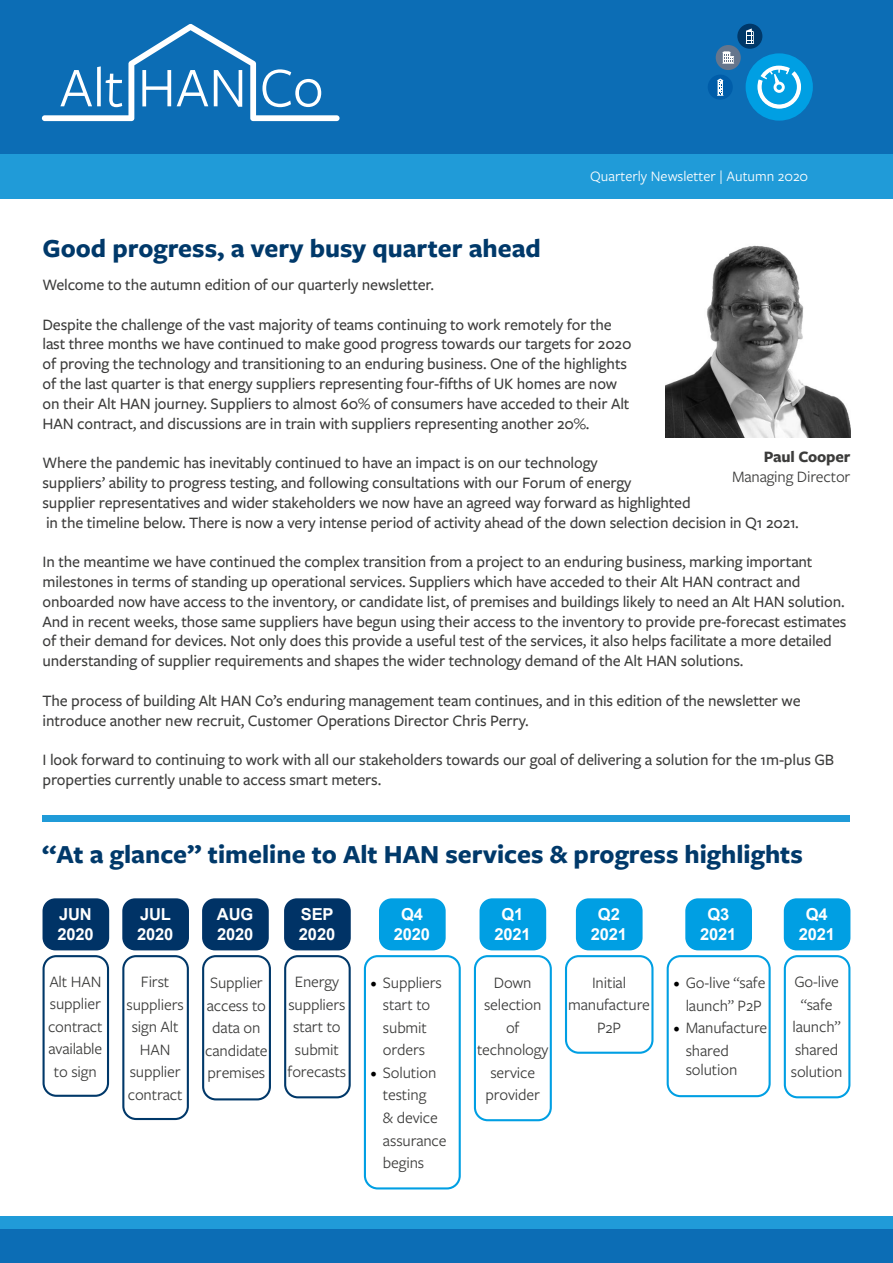
<style>
.page{position:relative;width:893px;height:1263px;background:#fff}
.page>*{position:absolute;margin:0;border:0;box-sizing:border-box;transform-origin:0 0}
.t1{font:700 27px "Freight Sans Pro";color:#00396a}
.t2{font:500 16.5px/19.8px "Freight Sans Pro";letter-spacing:-.01em;color:#3c3c3b}
.t3{font:16.5px/22.5px "Freight Sans Pro";letter-spacing:-.01em;color:#3c3c3b;text-align:center}
.t4{font:700 16.5px/19.8px "Arial";letter-spacing:-.01em;color:#fff;text-align:center}
.t5{font:700 16.5px "Freight Sans Pro";letter-spacing:-.01em;color:#3c3c3b}
.t6{font:15px "Freight Sans Pro";color:#fff}
.s1{font-family:"Minion Pro";font-size:18px;color:#000}
</style>
<div class="page">
<div style="left:0;top:0;width:893px;height:199px;background:#209bd8"></div>
<div style="left:0;top:0;width:893px;height:154px;background:#0c6db5"></div>
<div style="left:0;top:1216px;width:893px;height:47px;background:#209bd8"></div>
<div style="left:0;top:1230px;width:893px;height:33px;background:#0c6db5"></div>
<svg style="left:42px;top:24px;width:298px;height:97px"></svg>
<div style="left:708px;top:75px;width:25px;height:25px;background:#005da9;border-radius:50%"></div>
<svg style="left:717px;top:79px;width:7px;height:17px"></svg>
<div style="left:746px;top:53px;width:67px;height:68px;background:#009fe3;border-radius:50%"></div>
<svg style="left:757px;top:61px;width:44px;height:48px"></svg>
<div style="left:716px;top:45px;width:25px;height:25px;background:#66768d;border-radius:50%"></div>
<svg style="left:722px;top:51px;width:12px;height:13px"></svg>
<div style="left:737px;top:24px;width:25px;height:25px;background:#003869;border-radius:50%"></div>
<svg style="left:746px;top:28px;width:8px;height:16px"></svg>
<img style="left:665px;top:245px;width:185px;height:192px">
<div style="left:43px;top:815px;width:807px;height:7px;background:#209bd8"></div>
<div style="left:43px;top:898px;width:66px;height:52px;background:#036;border-radius:13px"></div>
<div style="left:43px;top:955px;width:66px;height:142px;border:2px solid #003869;border-radius:13px"></div>
<div style="left:122px;top:955px;width:67px;height:165px;border:2px solid #003869;border-radius:13px"></div>
<div style="left:122px;top:898px;width:67px;height:52px;background:#036;border-radius:13px"></div>
<div style="left:202px;top:955px;width:69px;height:145px;border:2px solid #003869;border-radius:13px"></div>
<div style="left:202px;top:898px;width:67px;height:52px;background:#036;border-radius:13px"></div>
<div style="left:284px;top:955px;width:67px;height:143px;border:2px solid #003869;border-radius:13px"></div>
<div style="left:284px;top:898px;width:67px;height:52px;background:#036;border-radius:13px"></div>
<div style="left:479px;top:898px;width:67px;height:52px;background:#009fe3;border-radius:13px"></div>
<div style="left:474px;top:955px;width:78px;height:166px;border:2px solid #009fe3;border-radius:13px"></div>
<div style="left:576px;top:898px;width:67px;height:52px;background:#009fe3;border-radius:13px"></div>
<div style="left:565px;top:955px;width:88px;height:99px;border:2px solid #009fe3;border-radius:13px"></div>
<div style="left:685px;top:898px;width:67px;height:52px;background:#009fe3;border-radius:13px"></div>
<div style="left:667px;top:955px;width:104px;height:142px;border:2px solid #009fe3;border-radius:13px"></div>
<div style="left:784px;top:898px;width:66px;height:52px;background:#009fe3;border-radius:13px"></div>
<div style="left:784px;top:955px;width:66px;height:143px;border:2px solid #009fe3;border-radius:13px"></div>
<div style="left:379px;top:898px;width:67px;height:52px;background:#009fe3;border-radius:13px"></div>
<div style="left:364px;top:955px;width:97px;height:234px;border:2px solid #009fe3;border-radius:13px"></div>
<h1 class="t1" style="left:43px;top:229px;width:500px">Good progress, a very busy quarter ahead</h1>
<p class="t6" style="left:590px;top:166px;width:220px">Quarterly Newsletter | Autumn 2020</p>
<p class="t2" style="left:43px;top:274px;width:393px">Welcome to the autumn edition of our quarterly newsletter.</p>
<p class="t2" style="left:43px;top:314px;width:590px">Despite the challenge of the vast majority of teams continuing to work remotely for the last three months we have continued to make good progress towards our targets for 2020 of proving the technology and transitioning to an enduring business. One of the highlights of the last quarter is that energy suppliers representing four-fifths of UK homes are now on their Alt HAN journey. Suppliers to almost 60% of consumers have acceded to their Alt HAN contract, and discussions are in train with suppliers representing another 20%.</p>
<p class="t2" style="left:43px;top:452px;width:758px">Where the pandemic has inevitably continued to have an impact is on our technology<br>suppliers’ ability to progress testing, and following consultations with our Forum of energy<br>supplier representatives and wider stakeholders we now have an agreed way forward as highlighted<br>in the timeline below. There is now a very intense period of activity ahead of the down selection decision in Q1 2021.</p>
<p class="t2" style="left:43px;top:551px;width:806px">In the meantime we have continued the complex transition from a project to an enduring business, marking important milestones in terms of standing up operational services. Suppliers which have acceded to their Alt HAN contract and onboarded now have access to the inventory, or candidate list, of premises and buildings likely to need an Alt HAN solution.<br>And in recent weeks, those same suppliers have begun using their access to the inventory to provide pre-forecast estimates of their demand for devices. Not only does this provide a useful test of the services, it also helps facilitate a more detailed understanding of supplier requirements and shapes the wider technology demand of the Alt HAN solutions.</p>
<p class="t2" style="left:43px;top:690px;width:760px">The process of building Alt HAN Co’s enduring management team continues, and in this edition of the newsletter we introduce another new recruit, Customer Operations Director Chris Perry.</p>
<p class="t2" style="left:43px;top:749px;width:793px">I look forward to continuing to work with all our stakeholders towards our goal of delivering a solution for the 1m-plus GB properties currently unable to access smart meters.</p>
<p class="t5" style="left:764px;top:445px;width:88px">Paul Cooper</p>
<p class="t3" style="left:732px;top:464px;width:120px">Managing Director</p>
<h1 class="t1" style="left:42px;top:836px;width:762px">“At a glance” timeline to Alt HAN services &amp; progress highlights</h1>
<p class="t4" style="left:57px;top:905px;width:38px;text-align:left">JUN<br>2020</p>
<p class="t3" style="left:48px;top:969px;width:56px">Alt HAN supplier contract available to sign</p>
<p class="t3" style="left:127px;top:970px;width:59px">First suppliers sign Alt<br>HAN supplier contract</p>
<p class="t4" style="left:217px;top:905px;width:38px;text-align:left">AUG<br>2020</p>
<p class="t4" style="left:299px;top:905px;width:38px;text-align:left">SEP<br>2020</p>
<p class="t4" style="left:494px;top:905px;width:38px">Q1<br>2021</p>
<p class="t3" style="left:477px;top:970px;width:73px">Down selection of technology service provider</p>
<p class="t4" style="left:394px;top:905px;width:38px">Q4<br>2020</p>
<p class="t3" style="left:370px;top:971px;width:73px"><span class="s1">•</span> Suppliers start to submit orders</p>
<p class="t3" style="left:383px;top:1061px;width:65px;text-align:left;text-indent:-13px"><span class="s1">•</span> Solution testing<br>&amp; device assurance begins</p>
<p class="t4" style="left:591px;top:905px;width:38px">Q2<br>2021</p>
<p class="t3" style="left:568px;top:970px;width:83px">Initial manufacture<br>P2P</p>
<p class="t4" style="left:700px;top:905px;width:38px">Q3<br>2021</p>
<p class="t3" style="left:673px;top:971px;width:94px"><span class="s1">•</span> Go-live “safe launch” P2P</p>
<p class="t3" style="left:686px;top:1016px;width:83px;text-align:left;text-indent:-13px"><span class="s1">•</span> Manufacture shared</p>
<p class="t3" style="left:686px;top:1058px;width:53px">solution</p>
<p class="t4" style="left:799px;top:905px;width:38px">Q4<br>2021</p>
<p class="t3" style="left:791px;top:970px;width:53px">Go-live “safe launch” shared solution</p>
<p class="t4" style="left:137px;top:905px;width:38px;text-align:left">JUL<br>2020</p>
<p class="t3" style="left:288px;top:970px;width:60px">Energy suppliers start to submit forecasts</p>
<p class="t3" style="left:205px;top:971px;width:64px">Supplier access to data on candidate premises</p>
</div>
